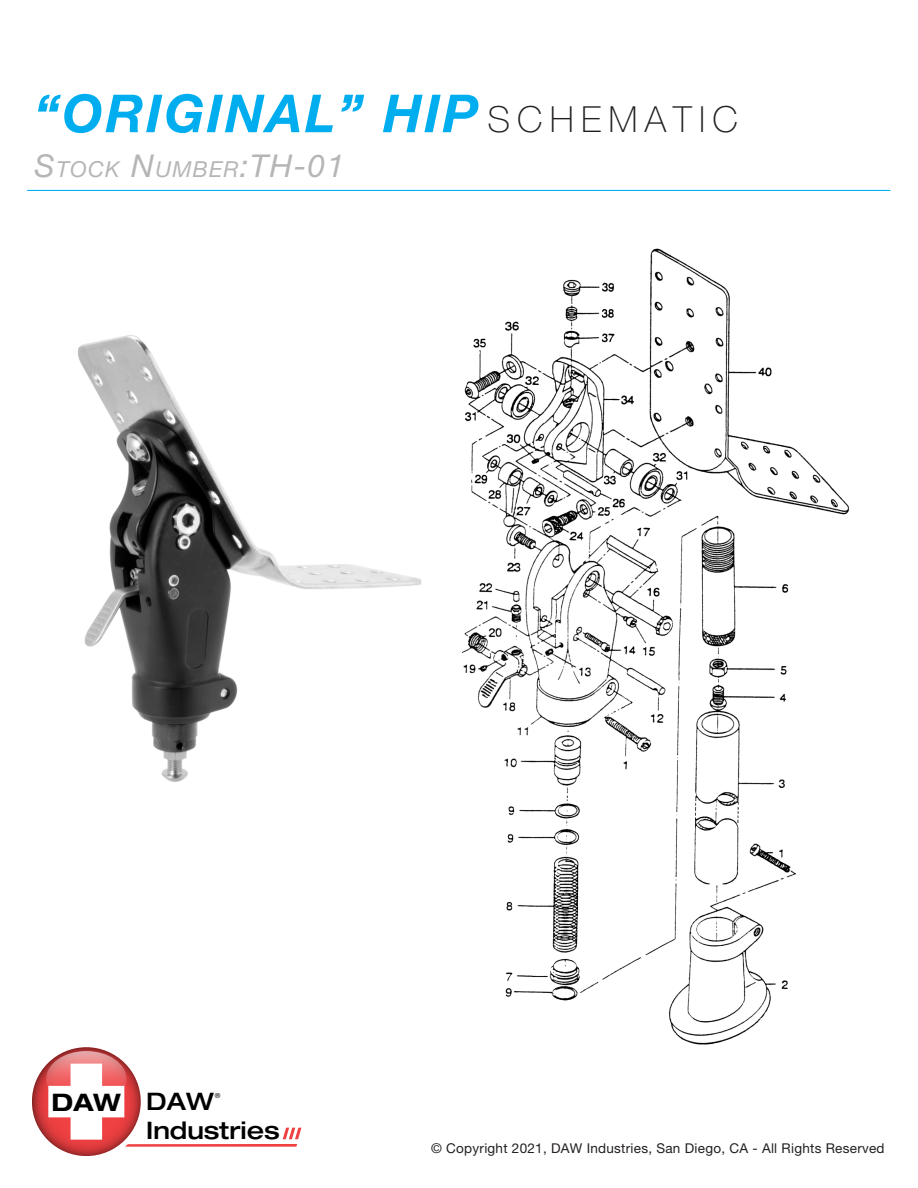
<style>
.page{position:relative;width:918px;height:1188px;background:#fff}
.page>*{position:absolute;margin:0;border:0;box-sizing:border-box;transform-origin:0 0}
.t1{font:italic 700 52.5px "Helvetica Neue LT Pro";letter-spacing:.05em;color:#00aeef}
.t2{font:500 expanded 24.15px "Helvetica Neue LT Pro";color:#000}
.t3{font:700 expanded 24.15px "Helvetica Neue LT Pro";color:#000}
.t4{font:italic 22.05px "Helvetica Neue LT Pro";letter-spacing:.05em;color:rgb(35 31 32/.33)}
.t5{font:13.5px "Helvetica Neue LT Pro";letter-spacing:.02em;color:#231f20}
.t6{font:7.05px "Helvetica Neue LT Pro";color:#000}
.s1{font-weight:100;font-style:normal;font-size:36px;color:#231f20}
.s2{font-size:31.5px}
</style>
<div class="page">
<img style="left:78px;top:335px;width:344px;height:447px">
<img style="left:462px;top:248px;width:387px;height:797px">
<svg style="left:32px;top:1047px;width:109px;height:109px"></svg>
<svg style="left:46px;top:1051px;width:255px;height:96px"></svg>
<h1 class="t1" style="left:34px;top:81px;width:705px">“ORIGINAL” HIP <span class="s1">SCHEMATIC</span></h1>
<h3 class="t4" style="left:34px;top:156px;width:312px"><span class="s2">S</span>TOCK <span class="s2">N</span>UMBER<span class="s2">:TH-01</span></h3>
<h2 class="t3" style="left:52px;top:1087px;width:71px">DAW</h2>
<h2 class="t2" style="left:146px;top:1087px;width:69px">DAW</h2>
<p class="t6" style="left:215px;top:1092px;width:7px">®</p>
<h2 class="t2" style="left:146px;top:1116px;width:135px">Industries</h2>
<p class="t5" style="left:431px;top:1140px;width:455px">© Copyright 2021, DAW Industries, San Diego, CA - All Rights Reserved</p>
</div>
